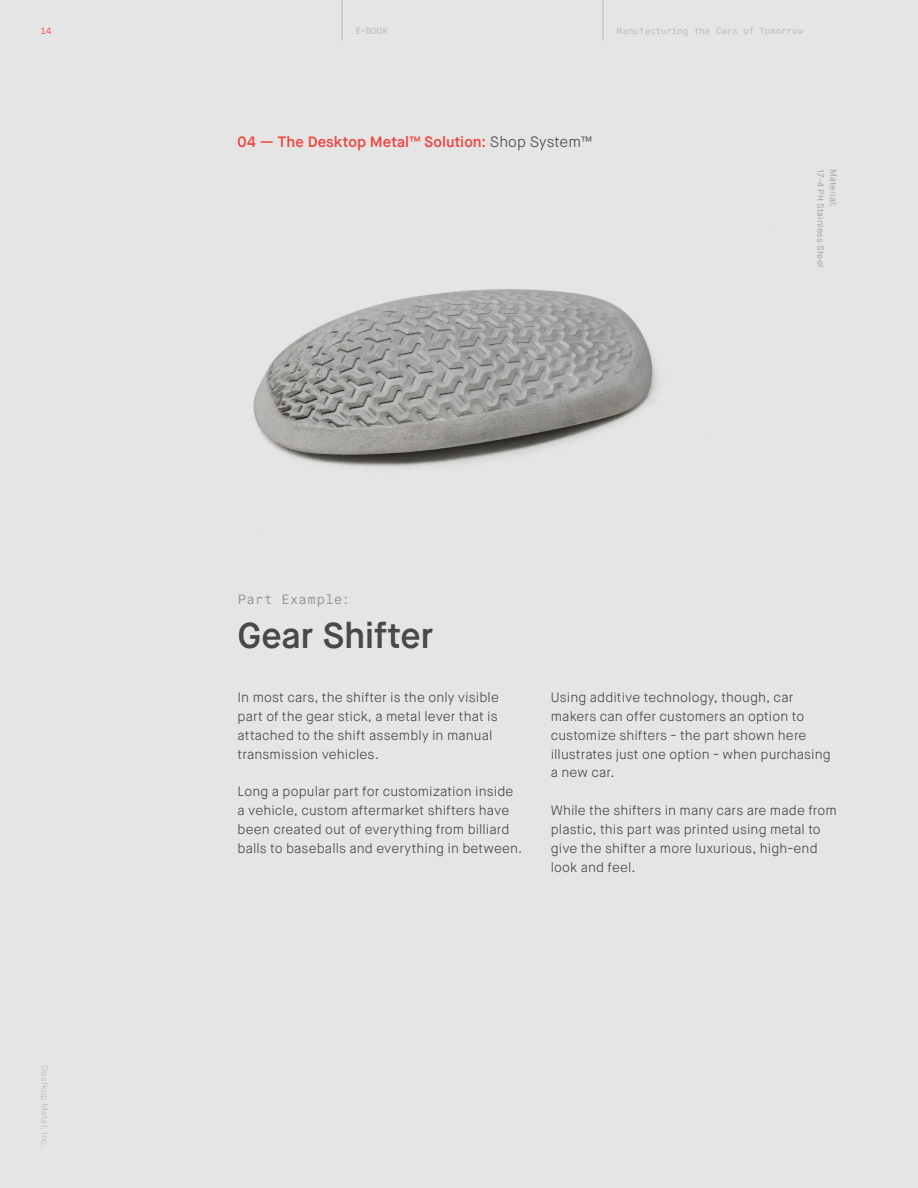
<style>
.page{position:relative;width:918px;height:1188px;background:#e5e5e5}
.page>*{position:absolute;margin:0;border:0;box-sizing:border-box;transform-origin:0 0}
.Title_Part_sample{font:600 36px "Maison Neue";letter-spacing:-.01em;color:#494949}
.Body_Title_small{font:600 15px "Maison Neue";color:#ef453e}
.Body_small_text{font:300 13.5px/18.9px "Maison Neue";letter-spacing:.01em;color:#494949}
.Body_Title_small_Mon{font:13.5px "Maison Neue Mono";letter-spacing:-.01em;color:#939598}
.t1{font:9px "Maison Neue Mono";letter-spacing:-.035em;color:#bababa}
.Body_small_text-2{font:300 9px "Maison Neue";letter-spacing:.025em;color:#939598}
.t2{font:300 9px "Maison Neue";letter-spacing:.02em;color:#bababa}
.t3{font:9px "Maison Neue Mono";color:#ef453e}
.s1{font-weight:300;color:#494949}
</style>
<div class="page">
<hr style="left:342px;top:8px;width:1px;height:32px;background:#bababa">
<hr style="left:603px;top:8px;width:1px;height:32px;background:#bababa">
<img style="left:83px;top:171px;width:752px;height:394px">
<p class="t3" style="left:40px;top:26px;width:13px">14</p>
<p class="t1" style="left:356px;top:26px;width:34px">E-BOOK</p>
<p class="t1" style="left:616px;top:26px;width:189px">Manufacturing the Cars of Tomorrow</p>
<p class="Body_Title_small" style="left:238px;top:132px;width:356px">04 — The Desktop Metal™ Solution: <span class="s1">Shop System™</span></p>
<p class="Body_Title_small_Mon" style="left:238px;top:591px;width:114px">Part Example:</p>
<p class="Title_Part_sample" style="left:238px;top:612px;width:197px">Gear Shifter</p>
<p class="Body_small_text-2" style="left:826px;top:169px;width:100px;rotate:90deg">17-4 PH Stainless Steel</p>
<p class="Body_small_text-2" style="left:839px;top:169px;width:39px;rotate:90deg">Material:</p>
<p class="t2" style="left:50px;top:1065px;width:85px;rotate:90deg">Destkop Metal, Inc.</p>
<p class="Body_small_text" style="left:238px;top:688px;width:263px">In most cars, the shifter is the only visible part of the gear stick, a metal lever that is attached to the shift assembly in manual transmission vehicles.</p>
<p class="Body_small_text" style="left:238px;top:782px;width:286px">Long a popular part for customization inside a vehicle, custom aftermarket shifters have been created out of everything from billiard balls to baseballs and everything in between.</p>
<p class="Body_small_text" style="left:551px;top:688px;width:282px">Using additive technology, though, car makers can offer customers an option to customize shifters - the part shown here illustrates just one option - when purchasing a new car.</p>
<p class="Body_small_text" style="left:551px;top:801px;width:288px">While the shifters in many cars are made from plastic, this part was printed using metal to give the shifter a more luxurious, high-end look and feel.</p>
</div>
